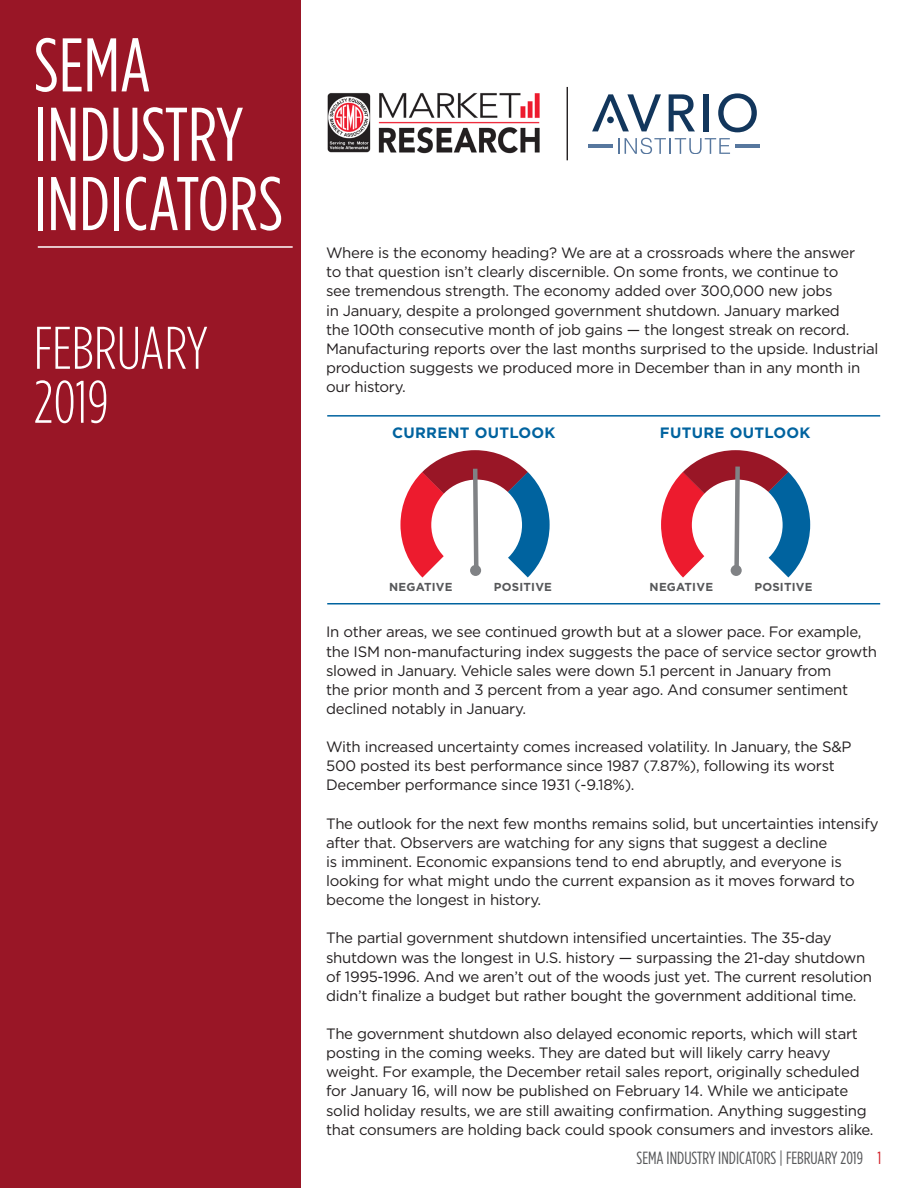
<style>
.page{position:relative;width:918px;height:1188px;background:#fff}
.page>*{position:absolute;margin:0;border:0;box-sizing:border-box;transform-origin:0 0}
.t1{font:75.75px "Gotham Condensed";color:#fff}
.t2{font:300 60px "Gotham Condensed";color:#fff}
.t3{font:17.7px "Gotham Condensed";color:#57585a}
.t4{font:15px/19.2px "Gotham";letter-spacing:-.02em;color:#231f20}
.t5{font:700 15px "Gotham";letter-spacing:.02em;color:#00639f}
.t6{font:700 11.55px "Gotham";letter-spacing:.02em;color:#57585a}
.s1{color:#d1232a}
</style>
<div class="page">
<div style="left:0;top:0;width:301px;height:1188px;background:#991626"></div>
<img style="left:327px;top:93px;width:213px;height:61px">
<hr style="left:567px;top:87px;width:1px;height:73px;background:#231f20">
<hr style="left:38px;top:246px;width:255px;height:2px;background:#fff">
<svg style="left:400px;top:450px;width:150px;height:128px"></svg>
<div style="left:470px;top:565px;width:11px;height:11px;background:#808285;border-radius:50%"></div>
<svg style="left:661px;top:450px;width:149px;height:128px"></svg>
<div style="left:731px;top:565px;width:11px;height:11px;background:#808285;border-radius:50%"></div>
<hr style="left:327px;top:415px;width:553px;height:2px;background:#00639f">
<hr style="left:327px;top:603px;width:553px;height:1px;background:#00639f">
<svg style="left:618px;top:138px;width:112px;height:16px"></svg>
<hr style="left:588px;top:144px;width:24px;height:3px;background:#57779e">
<hr style="left:736px;top:144px;width:24px;height:3px;background:#57779e">
<svg style="left:592px;top:94px;width:69px;height:37px"></svg>
<svg style="left:669px;top:94px;width:26px;height:37px"></svg>
<div style="left:704px;top:94px;width:5px;height:37px;background:#12365c"></div>
<svg style="left:718px;top:94px;width:39px;height:38px"></svg>
<div style="left:607px;top:117px;width:7px;height:6px;background:#12365c;border-radius:50%"></div>
<p class="t1" style="left:34px;top:22px;width:119px">SEMA</p>
<p class="t1" style="left:34px;top:91px;width:211px">INDUSTRY</p>
<p class="t1" style="left:34px;top:160px;width:251px">INDICATORS</p>
<p class="t2" style="left:34px;top:314px;width:175px">FEBRUARY</p>
<p class="t2" style="left:34px;top:368px;width:76px">2019</p>
<p class="t4" style="left:326px;top:243px;width:554px">Where is the economy heading? We are at a crossroads where the answer<br>to that question isn’t clearly discernible. On some fronts, we continue to<br>see tremendous strength. The economy added over 300,000 new jobs<br>in January, despite a prolonged government shutdown. January marked<br>the 100th consecutive month of job gains — the longest streak on record.<br>Manufacturing reports over the last months surprised to the upside. Industrial production suggests we produced more in December than in any month in our history.</p>
<p class="t5" style="left:392px;top:423px;width:165px">CURRENT OUTLOOK</p>
<p class="t5" style="left:660px;top:423px;width:152px">FUTURE OUTLOOK</p>
<p class="t6" style="left:389px;top:579px;width:65px">NEGATIVE</p>
<p class="t6" style="left:494px;top:579px;width:60px">POSITIVE</p>
<p class="t6" style="left:650px;top:579px;width:65px">NEGATIVE</p>
<p class="t6" style="left:754px;top:579px;width:60px">POSITIVE</p>
<p class="t4" style="left:326px;top:622px;width:552px">In other areas, we see continued growth but at a slower pace. For example, the ISM non-manufacturing index suggests the pace of service sector growth slowed in January. Vehicle sales were down 5.1 percent in January from<br>the prior month and 3 percent from a year ago. And consumer sentiment declined notably in January.</p>
<p class="t4" style="left:326px;top:737px;width:527px">With increased uncertainty comes increased volatility. In January, the S&amp;P<br>500 posted its best performance since 1987 (7.87%), following its worst<br>December performance since 1931 (-9.18%).</p>
<p class="t4" style="left:326px;top:814px;width:554px">The outlook for the next few months remains solid, but uncertainties intensify after that. Observers are watching for any signs that suggest a decline<br>is imminent. Economic expansions tend to end abruptly, and everyone is looking for what might undo the current expansion as it moves forward to become the longest in history.</p>
<p class="t4" style="left:326px;top:928px;width:547px">The partial government shutdown intensified uncertainties. The 35-day shutdown was the longest in U.S. history — surpassing the 21-day shutdown of 1995-1996. And we aren’t out of the woods just yet. The current resolution didn’t finalize a budget but rather bought the government additional time.</p>
<p class="t4" style="left:326px;top:1024px;width:549px">The government shutdown also delayed economic reports, which will start posting in the coming weeks. They are dated but will likely carry heavy weight. For example, the December retail sales report, originally scheduled for January 16, will now be published on February 14. While we anticipate solid holiday results, we are still awaiting confirmation. Anything suggesting that consumers are holding back could spook consumers and investors alike.</p>
<p class="t3" style="left:637px;top:1148px;width:246px">SEMA INDUSTRY INDICATORS | FEBRUARY 2019 <span class="s1">1</span></p>
</div>
